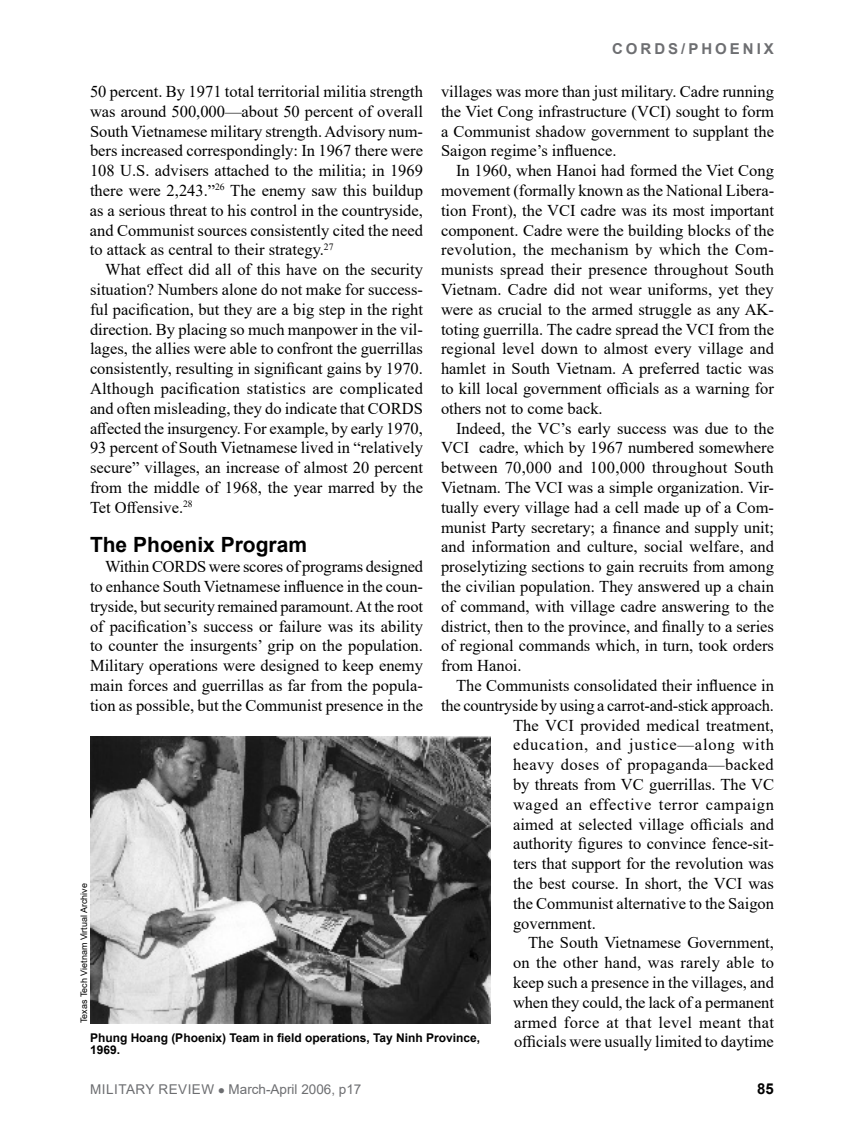
<style>
.page{position:relative;width:864px;height:1134px;background:#fff}
.page>*{position:absolute;margin:0;border:0;box-sizing:border-box;transform-origin:0 0}
.t1{font:700 21px "Arial";color:#000}
.t2{font:16.5px/19.8px "Times New Roman";color:#000;text-align:justify}
.t3{font:16.5px "Times New Roman";letter-spacing:.045em;color:#000}
.t4{font:16.5px "Times New Roman";letter-spacing:.025em;color:#000}
.t5{font:700 15px "Arial";letter-spacing:.2em;color:#6d6e71}
.t6{font:700 15px "Arial";color:#000}
.t7{font:13.5px "Arial";color:#6d6e71}
.t8{font:700 12px "Arial";color:#000}
.t9{font:9px "Arial";color:#000}
</style>
<div class="page">
<img style="left:90px;top:736px;width:400px;height:288px">
<p class="t2" style="left:90px;top:81px;width:335px">50 percent. By 1971 total territorial militia strength was around 500,000—about 50 percent of overall South Vietnamese military strength. Advisory num&shy;bers increased correspondingly: In 1967 there were 108 U.S. advisers attached to the militia; in 1969</p>
<p class="t2" style="left:90px;top:180px;width:335px">there were 2,243.”<sup>26</sup> The enemy saw this buildup as a serious threat to his control in the countryside, and Communist sources consistently cited the need to attack as central to their strategy.<sup>27</sup></p>
<p class="t2" style="left:105px;top:259px;width:319px">What effect did all of this have on the security</p>
<p class="t2" style="left:90px;top:279px;width:334px">situation? Numbers alone do not make for success-</p>
<p class="t2" style="left:90px;top:299px;width:335px">ful pacification, but they are a big step in the right direction. By placing so much manpower in the vil&shy;lages, the allies were able to confront the guerrillas</p>
<p class="t2" style="left:90px;top:358px;width:335px">consistently, resulting in significant gains by 1970.<br>Although pacification statistics are complicated and often misleading, they do indicate that CORDS affected the insurgency. For example, by early 1970, 93 percent of South Vietnamese lived in “relatively secure” villages, an increase of almost 20 percent</p>
<p class="t2" style="left:90px;top:477px;width:335px">from the middle of 1968, the year marred by the</p>
<p class="t2" style="left:90px;top:497px;width:104px">Tet Offensive.<sup>28</sup></p>
<h1 class="t1" style="left:90px;top:530px;width:219px">The Phoenix Program</h1>
<p class="t2" style="left:90px;top:556px;width:335px;text-indent:15px">Within CORDS were scores of programs designed to enhance South Vietnamese influence in the coun&shy;tryside, but security remained paramount. At the root of pacification’s success or failure was its ability to counter the insurgents’ grip on the population.<br>Military operations were designed to keep enemy main forces and guerrillas as far from the popula&shy;tion as possible, but the Communist presence in the</p>
<p class="t9" style="left:78px;top:1023px;width:142px;rotate:-90deg">Texas Tech Vietnam Virtual Archive</p>
<p class="t5" style="left:612px;top:38px;width:163px">CORDS/PHOENIX</p>
<p class="t2" style="left:441px;top:81px;width:335px">villages was more than just military. Cadre running</p>
<p class="t2" style="left:441px;top:101px;width:335px">the Viet Cong infrastructure (VCI) sought to form</p>
<p class="t2" style="left:441px;top:121px;width:335px">a Communist shadow government to supplant the<br>Saigon regime’s influence.</p>
<p class="t2" style="left:441px;top:160px;width:335px;text-indent:15px">In 1960, when Hanoi had formed the Viet Cong movement (formally known as the National Libera&shy;tion Front), the VCI cadre was its most important component. Cadre were the building blocks of the revolution, the mechanism by which the Com&shy;munists spread their presence throughout South Vietnam. Cadre did not wear uniforms, yet they were as crucial to the armed struggle as any AK&shy;toting guerrilla. The cadre spread the VCI from the regional level down to almost every village and hamlet in South Vietnam. A preferred tactic was to kill local government officials as a warning for</p>
<p class="t2" style="left:456px;top:398px;width:319px;text-indent:-15px">others not to come back.<br>Indeed, the VC’s early success was due to the</p>
<p class="t2" style="left:441px;top:437px;width:335px">VCI cadre, which by 1967 numbered somewhere between 70,000 and 100,000 throughout South</p>
<p class="t2" style="left:441px;top:477px;width:335px">Vietnam. The VCI was a simple organization. Vir&shy;tually every village had a cell made up of a Com&shy;munist Party secretary; a finance and supply unit;</p>
<p class="t2" style="left:441px;top:536px;width:335px">and information and culture, social welfare, and proselytizing sections to gain recruits from among</p>
<p class="t2" style="left:441px;top:576px;width:335px">the civilian population. They answered up a chain of command, with village cadre answering to the district, then to the province, and finally to a series</p>
<p class="t2" style="left:441px;top:635px;width:334px">of regional commands which, in turn, took orders from Hanoi.</p>
<p class="t2" style="left:456px;top:675px;width:319px">The Communists consolidated their influence in</p>
<p class="t2" style="left:441px;top:695px;width:334px">the countryside by using a carrot-and-stick approach.</p>
<p class="t2" style="left:513px;top:715px;width:262px">The VCI provided medical treatment,</p>
<p class="t3" style="left:513px;top:733px;width:263px">education, and justice—along with</p>
<p class="t4" style="left:513px;top:753px;width:262px">heavy doses of propaganda—backed</p>
<p class="t2" style="left:513px;top:774px;width:262px">by threats from VC guerrillas. The VC</p>
<p class="t2" style="left:513px;top:794px;width:263px">waged an effective terror campaign aimed at selected village officials and authority figures to convince fence-sit&shy;ters that support for the revolution was</p>
<p class="t2" style="left:513px;top:873px;width:263px">the best course. In short, the VCI was</p>
<p class="t2" style="left:513px;top:893px;width:263px">the Communist alternative to the Saigon government.</p>
<p class="t2" style="left:513px;top:932px;width:263px;text-indent:15px">The South Vietnamese Government, on the other hand, was rarely able to keep such a presence in the villages, and when they could, the lack of a permanent armed force at that level meant that</p>
<p class="t8" style="left:90px;top:1029px;width:392px">Phung Hoang (Phoenix) Team in field operations, Tay Ninh Province,</p>
<p class="t2" style="left:514px;top:1031px;width:261px">officials were usually limited to daytime</p>
<p class="t8" style="left:90px;top:1042px;width:32px">1969.</p>
<p class="t7" style="left:90px;top:1079px;width:273px">MILITARY REVIEW ● March-April 2006, p17</p>
<p class="t6" style="left:757px;top:1078px;width:18px">85</p>
</div>
